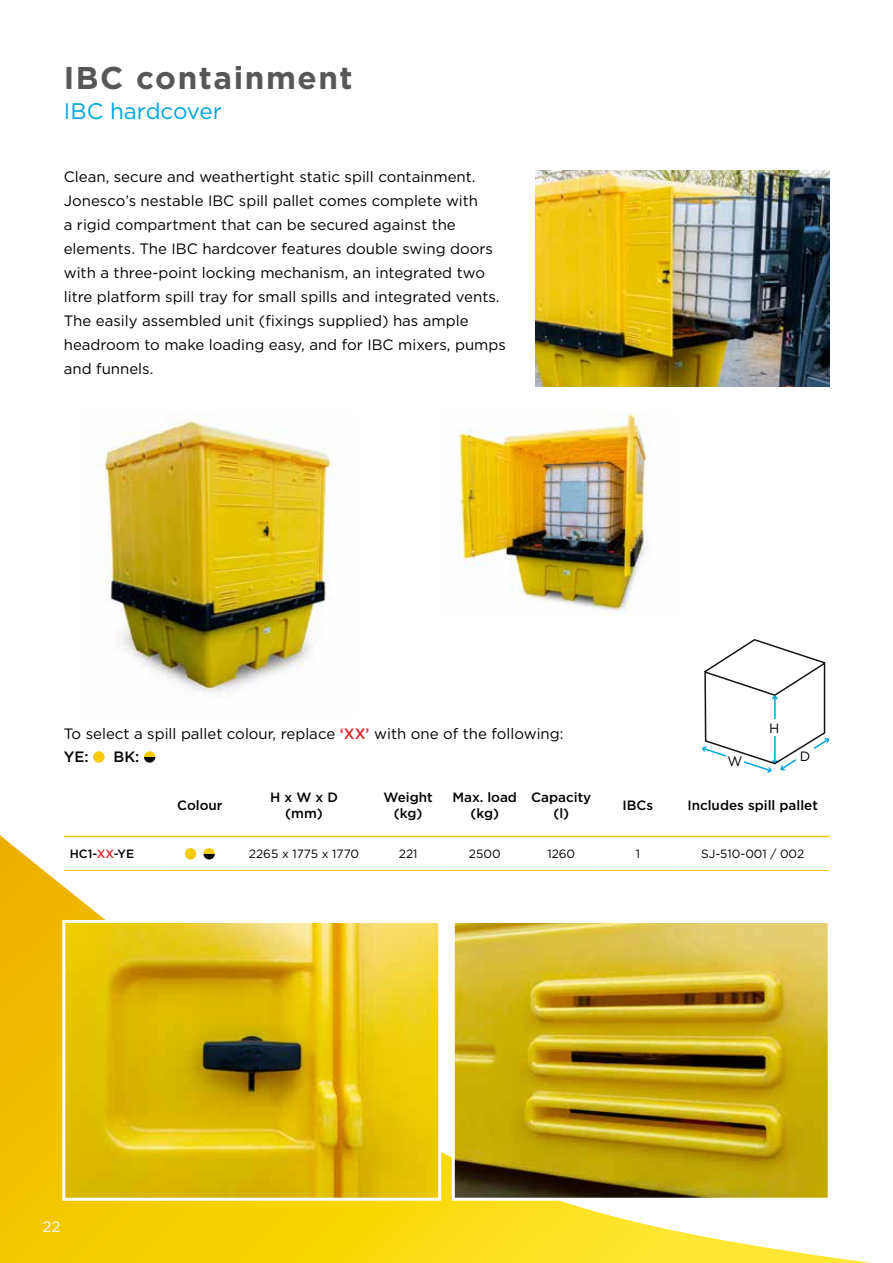
<style>
.page{position:relative;width:893px;height:1263px;background:#fff}
.page>*{position:absolute;margin:0;border:0;box-sizing:border-box;transform-origin:0 0}
.t1{font:700 31.5px "Gotham";letter-spacing:.05em;color:#585756}
.t2{font:22.5px "Gotham";color:#00a5df}
.t3{font:15px/24px "Gotham";color:#000}
.t4{font:500 15px "Gotham";color:#000}
.t5{font:15px "Gotham";color:#fff}
.t6{font:500 13.5px/16.5px "Gotham";color:#000;text-align:center}
.t7{font:13.5px "Gotham";color:#000}
.t8{font:12px "Gotham";color:#000}
.t9{font:500 12px "Gotham";color:#000}
.s1{font-weight:500;color:#e52329}
.s2{font-weight:500}
.s3{color:#e52329}
</style>
<div class="page">
<svg style="left:164px;top:835px;width:707px;height:428px"></svg>
<svg style="left:0;top:755px;width:164px;height:508px"></svg>
<img style="left:66px;top:924px;width:371px;height:273px">
<div style="left:62px;top:920px;width:379px;height:281px;border:3px solid #fff"></div>
<img style="left:456px;top:924px;width:371px;height:273px">
<div style="left:452px;top:920px;width:379px;height:281px;border:3px solid #fff"></div>
<img style="left:536px;top:170px;width:293px;height:217px">
<svg style="left:64px;top:773px;width:765px;height:97px"></svg>
<hr style="left:64px;top:836px;width:98px;height:1px;background:#f6c900">
<hr style="left:162px;top:836px;width:76px;height:1px;background:#f6c900">
<hr style="left:238px;top:836px;width:132px;height:1px;background:#f6c900">
<hr style="left:370px;top:836px;width:76px;height:1px;background:#f6c900">
<hr style="left:446px;top:836px;width:77px;height:1px;background:#f6c900">
<hr style="left:523px;top:836px;width:77px;height:1px;background:#f6c900">
<hr style="left:600px;top:836px;width:76px;height:1px;background:#f6c900">
<hr style="left:676px;top:836px;width:153px;height:1px;background:#f6c900">
<hr style="left:64px;top:870px;width:98px;height:1px;background:#f6c900">
<hr style="left:162px;top:870px;width:76px;height:1px;background:#f6c900">
<hr style="left:238px;top:870px;width:132px;height:1px;background:#f6c900">
<hr style="left:370px;top:870px;width:76px;height:1px;background:#f6c900">
<hr style="left:446px;top:870px;width:77px;height:1px;background:#f6c900">
<hr style="left:523px;top:870px;width:77px;height:1px;background:#f6c900">
<hr style="left:600px;top:870px;width:76px;height:1px;background:#f6c900">
<hr style="left:676px;top:870px;width:153px;height:1px;background:#f6c900">
<svg style="left:185px;top:848px;width:11px;height:11px"></svg>
<svg style="left:203px;top:848px;width:12px;height:11px"></svg>
<svg style="left:702px;top:639px;width:128px;height:134px"></svg>
<div style="left:765px;top:719px;width:18px;height:17px;background:#fff"></div>
<img style="left:99px;top:412px;width:238px;height:280px">
<img style="left:458px;top:412px;width:191px;height:203px">
<svg style="left:93px;top:751px;width:12px;height:12px"></svg>
<svg style="left:144px;top:751px;width:11px;height:12px"></svg>
<h1 class="t1" style="left:64px;top:57px;width:290px">IBC containment</h1>
<h2 class="t2" style="left:64px;top:97px;width:160px">IBC hardcover</h2>
<p class="t3" style="left:64px;top:164px;width:444px">Clean, secure and weathertight static spill containment.<br>Jonesco’s nestable IBC spill pallet comes complete with<br>a rigid compartment that can be secured against the elements. The IBC hardcover features double swing doors with a three-point locking mechanism, an integrated two litre platform spill tray for small spills and integrated vents.<br>The easily assembled unit (fixings supplied) has ample headroom to make loading easy, and for IBC mixers, pumps and funnels.</p>
<p class="t3" style="left:64px;top:722px;width:501px;line-height:22.5px">To select a spill pallet colour, replace <span class="s1">‘XX’</span> with one of the following:<br><span class="s2">YE:</span></p>
<p class="t4" style="left:114px;top:746px;width:27px">BK:</p>
<p class="t7" style="left:727px;top:752px;width:16px">W</p>
<p class="t7" style="left:769px;top:720px;width:12px">H</p>
<p class="t7" style="left:800px;top:747px;width:12px">D</p>
<p class="t6" style="left:177px;top:797px;width:47px">Colour</p>
<p class="t6" style="left:270px;top:788px;width:69px">H x W x D (mm)</p>
<p class="t6" style="left:384px;top:788px;width:51px">Weight (kg)</p>
<p class="t6" style="left:452px;top:788px;width:66px">Max. load (kg)</p>
<p class="t6" style="left:531px;top:788px;width:62px">Capacity (l)</p>
<p class="t6" style="left:622px;top:797px;width:32px">IBCs</p>
<p class="t6" style="left:687px;top:797px;width:132px">Includes spill pallet</p>
<p class="t9" style="left:70px;top:846px;width:66px">HC1-<span class="s3">XX</span>-YE</p>
<p class="t8" style="left:249px;top:846px;width:112px">2265 x 1775 x 1770</p>
<p class="t8" style="left:399px;top:846px;width:20px">221</p>
<p class="t8" style="left:469px;top:846px;width:33px">2500</p>
<p class="t8" style="left:547px;top:846px;width:29px">1260</p>
<p class="t8" style="left:636px;top:846px;width:6px">1</p>
<p class="t8" style="left:701px;top:846px;width:105px">SJ-510-001 / 002</p>
<p class="t5" style="left:43px;top:1217px;width:19px">22</p>
</div>
